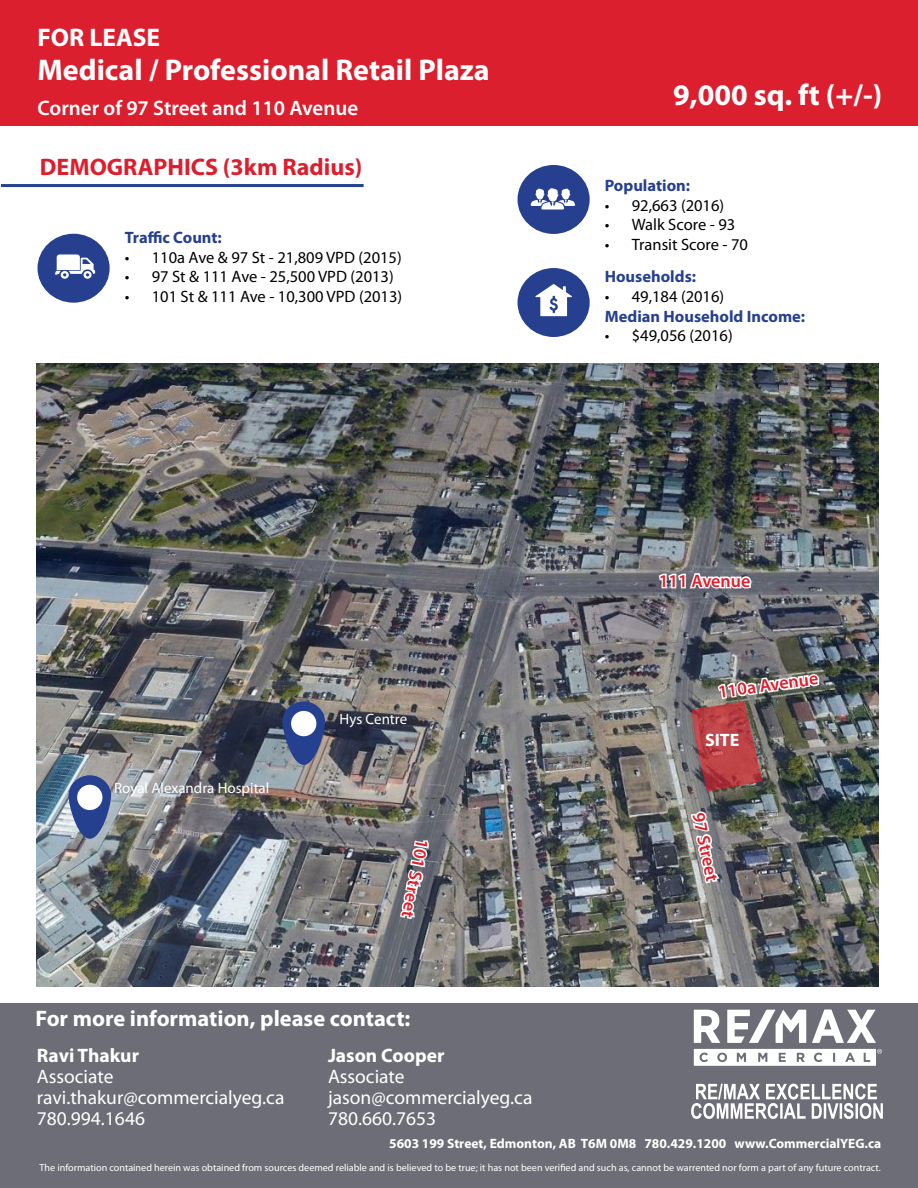
<style>
.page{position:relative;width:918px;height:1188px;background:#fff}
.page>*{position:absolute;margin:0;border:0;box-sizing:border-box;transform-origin:0 0}
.t1{font:700 30px "Myriad Pro";color:#fff}
.t2{font:700 25.5px "Myriad Pro";color:#fff}
.t3{font:700 24px "Myriad Pro";color:#dc1f2e}
.t4{font:700 22.5px "Myriad Pro";color:#fff}
.t5{font:600 21px "Myriad Pro";color:#fff}
.t6{font:19.5px/21px "Myriad Pro";color:#fff}
.t7{font:700 19.5px "Myriad Pro";color:#fff}
.t8{font:600 18px "Myriad Pro";color:#db202e}
.t9{font:700 18px "Myriad Pro";color:#fff}
.t10{font:16.5px "Myriad Pro";color:#000}
.t11{font:700 16.5px "Myriad Pro";color:#26408f}
.t12{font:15px "Myriad Pro";color:#fff}
.t13{font:700 13.5px "Myriad Pro";color:#fff}
.t14{font:10.2px "Myriad Pro";color:#fff}
</style>
<div class="page">
<img style="left:36px;top:364px;width:842px;height:622px">
<svg style="left:69px;top:775px;width:42px;height:64px;background:#42599a"></svg>
<div style="left:77px;top:785px;width:25px;height:25px;background:#fff;border-radius:50%"></div>
<svg style="left:282px;top:701px;width:43px;height:64px;background:#3c518f"></svg>
<div style="left:291px;top:711px;width:25px;height:25px;background:#fff;border-radius:50%"></div>
<svg style="left:398px;top:839px;width:33px;height:85px"></svg>
<svg style="left:689px;top:810px;width:33px;height:75px"></svg>
<div style="left:518px;top:165px;width:72px;height:69px;background:#26408f;border-radius:50%"></div>
<svg style="left:530px;top:188px;width:45px;height:22px"></svg>
<div style="left:518px;top:268px;width:72px;height:69px;background:#26408f;border-radius:50%"></div>
<svg style="left:535px;top:284px;width:37px;height:32px"></svg>
<div style="left:38px;top:234px;width:72px;height:69px;background:#26408f;border-radius:50%"></div>
<svg style="left:55px;top:254px;width:40px;height:25px"></svg>
<hr style="left:1px;top:184px;width:363px;height:3px;background:#26418d">
<img style="left:657px;top:511px;width:164px;height:281px">
<div style="left:1px;top:1004px;width:917px;height:184px;background:#6d6d77"></div>
<svg style="left:694px;top:1010px;width:26px;height:33px"></svg>
<svg style="left:812px;top:1009px;width:64px;height:34px"></svg>
<svg style="left:727px;top:1010px;width:79px;height:33px"></svg>
<svg style="left:691px;top:1083px;width:192px;height:36px"></svg>
<svg style="left:694px;top:1049px;width:188px;height:17px;background:#e6e6e7"></svg>
<div style="left:0;top:0;width:918px;height:126px;background:#dc1f2e"></div>
<h2 class="t2" style="left:38px;top:20px;width:124px">FOR LEASE</h2>
<h1 class="t1" style="left:38px;top:50px;width:454px">Medical / Professional Retail Plaza</h1>
<h3 class="t5" style="left:38px;top:94px;width:322px">Corner of 97 Street and 110 Avenue</h3>
<h3 class="t3" style="left:40px;top:152px;width:324px">DEMOGRAPHICS (3km Radius)</h3>
<h3 class="t11" style="left:125px;top:226px;width:99px">Traffic Count:</h3>
<h3 class="t10" style="left:125px;top:247px;width:278px">• 110a Ave &amp; 97 St - 21,809 VPD (2015)</h3>
<h3 class="t10" style="left:125px;top:267px;width:271px">• 97 St &amp; 111 Ave - 25,500 VPD (2013)</h3>
<h3 class="t10" style="left:125px;top:286px;width:279px">• 101 St &amp; 111 Ave - 10,300 VPD (2013)</h3>
<h1 class="t1" style="left:673px;top:76px;width:211px">9,000 sq. ft (+/-)</h1>
<h3 class="t11" style="left:605px;top:175px;width:87px">Population:</h3>
<h3 class="t10" style="left:605px;top:195px;width:121px">• 92,663 (2016)</h3>
<h3 class="t10" style="left:605px;top:215px;width:132px">• Walk Score - 93</h3>
<h3 class="t10" style="left:605px;top:235px;width:145px">• Transit Score - 70</h3>
<h3 class="t11" style="left:605px;top:266px;width:93px">Households:</h3>
<h3 class="t10" style="left:605px;top:286px;width:121px">• 49,184 (2016)</h3>
<h3 class="t11" style="left:605px;top:305px;width:202px">Median Household Income:</h3>
<h3 class="t10" style="left:605px;top:326px;width:129px">• $49,056 (2016)</h3>
<h3 class="t12" style="left:114px;top:779px;width:157px">Royal Alexandra Hospital</h3>
<h3 class="t12" style="left:340px;top:710px;width:69px">Hys Centre</h3>
<h3 class="t8" style="left:434px;top:842px;width:81px;rotate:101deg">101 Street</h3>
<h3 class="t4" style="left:35px;top:1004px;width:377px">For more information, please contact:</h3>
<h3 class="t7" style="left:37px;top:1042px;width:104px">Ravi Thakur</h3>
<h3 class="t6" style="left:37px;top:1065px;width:249px">Associate ravi.thakur@commercialyeg.ca<br>780.994.1646</h3>
<h3 class="t7" style="left:328px;top:1042px;width:118px">Jason Cooper</h3>
<h3 class="t6" style="left:328px;top:1065px;width:206px">Associate jason@commercialyeg.ca<br>780.660.7653</h3>
<h3 class="t8" style="left:659px;top:569px;width:93px">111 Avenue</h3>
<h3 class="t8" style="left:717px;top:681px;width:102px;rotate:-8deg">110a Avenue</h3>
<h3 class="t9" style="left:705px;top:728px;width:36px">SITE</h3>
<h3 class="t8" style="left:709px;top:810px;width:71px;rotate:78deg">97 Street</h3>
<h3 class="t13" style="left:389px;top:1135px;width:494px">5603 199 Street, Edmonton, AB T6M 0M8 780.429.1200 www.CommercialYEG.ca</h3>
<p class="t14" style="left:40px;top:1161px;width:843px">The information contained herein was obtained from sources deemed reliable and is believed to be true; it has not been verified and such as, cannot be warrented nor form a part of any future contract.</p>
</div>
